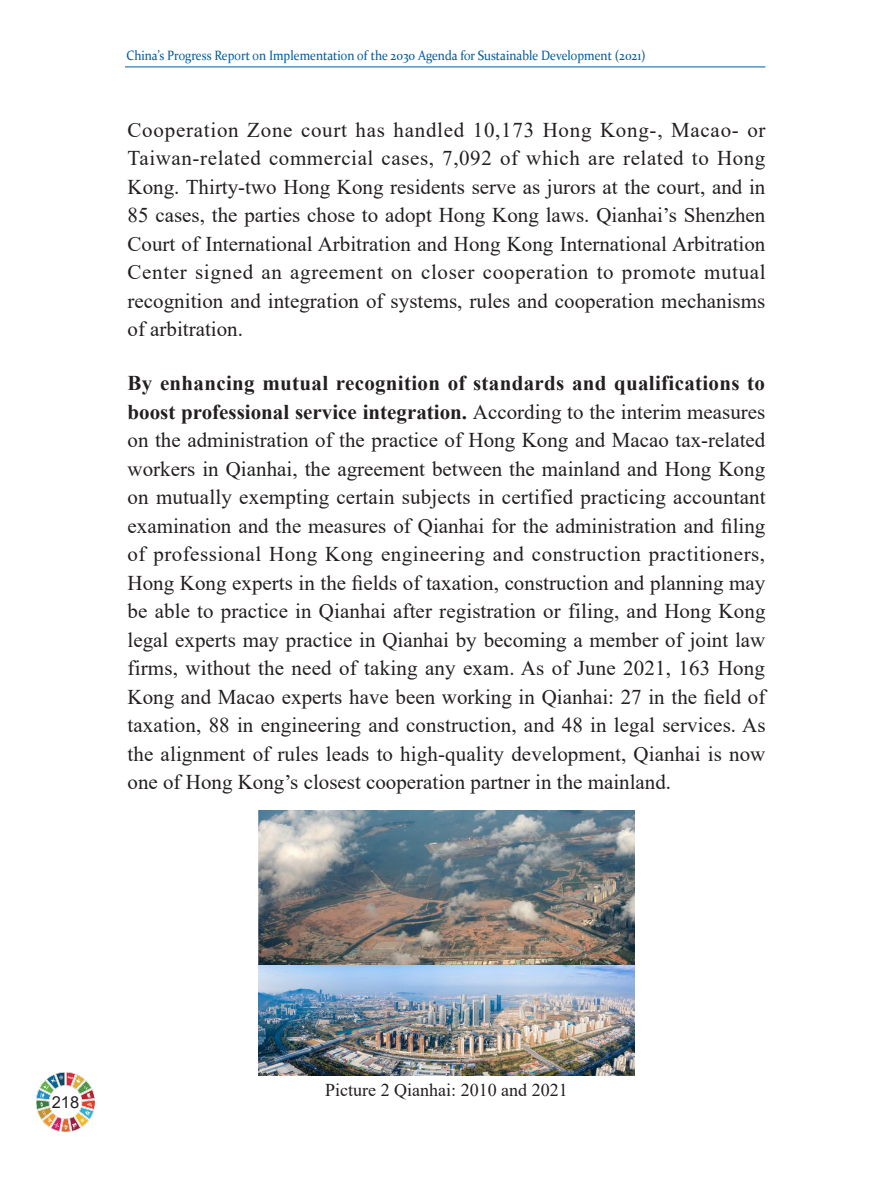
<style>
.page{position:relative;width:893px;height:1191px;background:#fff}
.page>*{position:absolute;margin:0;border:0;box-sizing:border-box;transform-origin:0 0}
.内文{font:21px/28.5px "Times New Roman";color:#231f20;text-align:justify}
.内文图注标题{font:18px "Times New Roman";color:#231f20}
.t1{font:16.5px "Arial";color:#231f20}
.t2{font:13.5px "Constantia";color:#015a9d;scale:.9 1}
.s1{font-weight:700}
</style>
<div class="page">
<hr style="left:125px;top:67px;width:640px;height:1px;background:#015a9d">
<img style="left:36px;top:1072px;width:59px;height:59px">
<img style="left:259px;top:811px;width:375px;height:265px">
<p class="t2" style="left:126px;top:46px;width:578px">China’s Progress Report on Implementation of the 2030 Agenda for Sustainable Development (2021)</p>
<p class="内文" style="left:128px;top:115px;width:640px">Cooperation Zone court has handled 10,173 Hong Kong-, Macao- or Taiwan-related commercial cases, 7,092 of which are related to Hong Kong. Thirty-two Hong Kong residents serve as jurors at the court, and in 85 cases, the parties chose to adopt Hong Kong laws. Qianhai’s Shenzhen Court of International Arbitration and Hong Kong International Arbitration Center signed an agreement on closer cooperation to promote mutual recognition and integration of systems, rules and cooperation mechanisms of arbitration.</p>
<p class="内文" style="left:128px;top:368px;width:640px"><span class="s1">By enhancing mutual recognition of standards and qualifications to boost professional service integration.</span> According to the interim measures on the administration of the practice of Hong Kong and Macao tax-related workers in Qianhai, the agreement between the mainland and Hong Kong on mutually exempting certain subjects in certified practicing accountant examination and the measures of Qianhai for the administration and filing of professional Hong Kong engineering and construction practitioners, Hong Kong experts in the fields of taxation, construction and planning may be able to practice in Qianhai after registration or filing, and Hong Kong legal experts may practice in Qianhai by becoming a member of joint law firms, without the need of taking any exam. As of June 2021, 163 Hong Kong and Macao experts have been working in Qianhai: 27 in the field of taxation, 88 in engineering and construction, and 48 in legal services. As the alignment of rules leads to high-quality development, Qianhai is now one of Hong Kong’s closest cooperation partner in the mainland.</p>
<p class="t1" style="left:52px;top:1090px;width:29px">218</p>
<p class="内文图注标题" style="left:325px;top:1077px;width:244px">Picture 2 Qianhai: 2010 and 2021</p>
</div>
